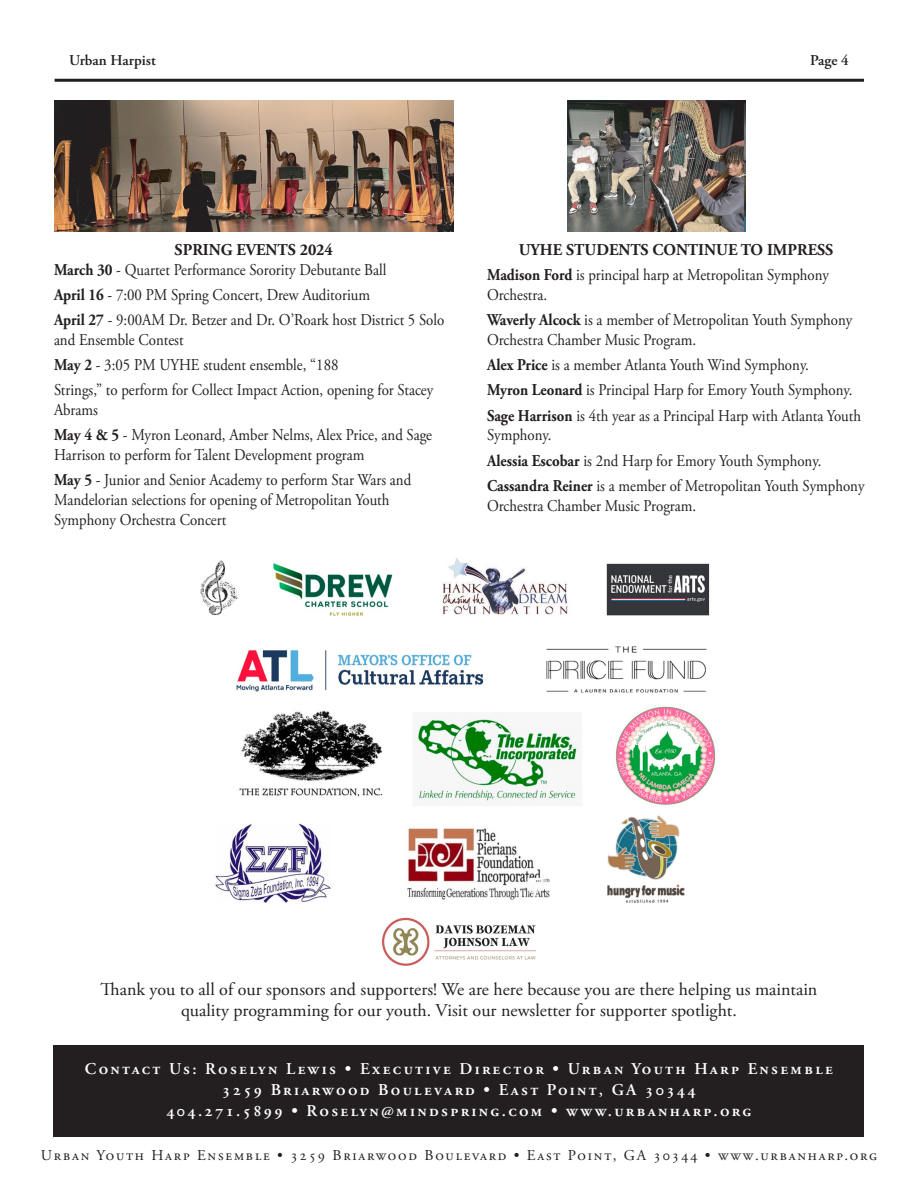
<style>
.page{position:relative;width:918px;height:1188px;background:#fff}
.page>*{position:absolute;margin:0;border:0;box-sizing:border-box;transform-origin:0 0}
.t1{font:18px "Adobe Garamond Pro";letter-spacing:-.005em;color:#231f20}
.t2{font:16.5px/19.8px "Adobe Garamond Pro";letter-spacing:-.005em;color:#231f20;scale:.9 1}
.Body{font:600 16.5px "Adobe Garamond Pro";letter-spacing:.14em;color:#fff}
.t3{font:700 16.5px "Adobe Garamond Pro";color:#231f20}
.Body-2{font:15px "Adobe Garamond Pro";letter-spacing:.12em;color:#231f20}
.t4{font:600 15px "Adobe Garamond Pro";letter-spacing:-.025em;color:#231f20}
.s1{font-weight:700}
</style>
<div class="page">
<div style="left:54px;top:1045px;width:810px;height:92px;background:#231f20"></div>
<hr style="left:55px;top:79px;width:809px;height:3px;background:#231f20">
<img style="left:200px;top:558px;width:516px;height:345px">
<img style="left:54px;top:100px;width:400px;height:132px">
<img style="left:567px;top:100px;width:178px;height:132px">
<img style="left:382px;top:917px;width:154px;height:49px">
<p class="t4" style="left:69px;top:51px;width:88px">Urban Harpist</p>
<p class="t4" style="left:810px;top:51px;width:40px">Page 4</p>
<p class="t3" style="left:175px;top:240px;width:160px">SPRING EVENTS 2024</p>
<p class="t2" style="left:54px;top:260px;width:371px"><span class="s1">March 30</span> - Quartet Performance Sorority Debutante Ball</p>
<p class="t2" style="left:54px;top:285px;width:353px"><span class="s1">April 16</span> - 7:00 PM Spring Concert, Drew Auditorium</p>
<p class="t2" style="left:54px;top:311px;width:435px"><span class="s1">April 27</span> - 9:00AM Dr. Betzer and Dr. O’Roark host District 5 Solo and Ensemble Contest</p>
<p class="t2" style="left:54px;top:356px;width:318px"><span class="s1">May 2</span> - 3:05 PM UYHE student ensemble, “188</p>
<p class="t2" style="left:54px;top:381px;width:423px">Strings,” to perform for Collect Impact Action, opening for Stacey<br>Abrams</p>
<p class="t2" style="left:54px;top:426px;width:422px"><span class="s1">May 4 &amp; 5</span> - Myron Leonard, Amber Nelms, Alex Price, and Sage<br>Harrison to perform for Talent Development program</p>
<p class="t2" style="left:54px;top:471px;width:398px"><span class="s1">May 5</span> - Junior and Senior Academy to perform Star Wars and<br>Mandelorian selections for opening of Metropolitan Youth<br>Symphony Orchestra Concert</p>
<p class="t3" style="left:519px;top:240px;width:316px">UYHE STUDENTS CONTINUE TO IMPRESS</p>
<p class="t2" style="left:487px;top:266px;width:382px"><span class="s1">Madison Ford</span> is principal harp at Metropolitan Symphony<br>Orchestra.</p>
<p class="t2" style="left:487px;top:311px;width:407px"><span class="s1">Waverly Alcock</span> is a member of Metropolitan Youth Symphony<br>Orchestra Chamber Music Program.</p>
<p class="t2" style="left:487px;top:356px;width:359px"><span class="s1">Alex Price</span> is a member Atlanta Youth Wind Symphony.</p>
<p class="t2" style="left:487px;top:381px;width:408px"><span class="s1">Myron Leonard</span> is Principal Harp for Emory Youth Symphony.</p>
<p class="t2" style="left:487px;top:406px;width:417px"><span class="s1">Sage Harrison</span> is 4th year as a Principal Harp with Atlanta Youth<br>Symphony.</p>
<p class="t2" style="left:487px;top:451px;width:373px"><span class="s1">Alessia Escobar</span> is 2nd Harp for Emory Youth Symphony.</p>
<p class="t2" style="left:487px;top:476px;width:421px"><span class="s1">Cassandra Reiner</span> is a member of Metropolitan Youth Symphony<br>Orchestra Chamber Music Program.</p>
<p class="t1" style="left:101px;top:978px;width:718px">Thank you to all of our sponsors and supporters! We are here because you are there helping us maintain</p>
<p class="t1" style="left:181px;top:1000px;width:557px">quality programming for our youth. Visit our newsletter for supporter spotlight.</p>
<p class="Body" style="left:85px;top:1059px;width:750px">Contact Us: Roselyn Lewis • Executive Director • Urban Youth Harp Ensemble</p>
<p class="Body" style="left:222px;top:1080px;width:475px">3259 Briarwood Boulevard • East Point, GA 30344</p>
<p class="Body" style="left:166px;top:1101px;width:587px">404.271.5899 • Roselyn@mindspring.com • www.urbanharp.org</p>
<p class="Body-2" style="left:41px;top:1147px;width:838px">Urban Youth Harp Ensemble • 3259 Briarwood Boulevard • East Point, GA 30344 • www.urbanharp.org</p>
</div>
